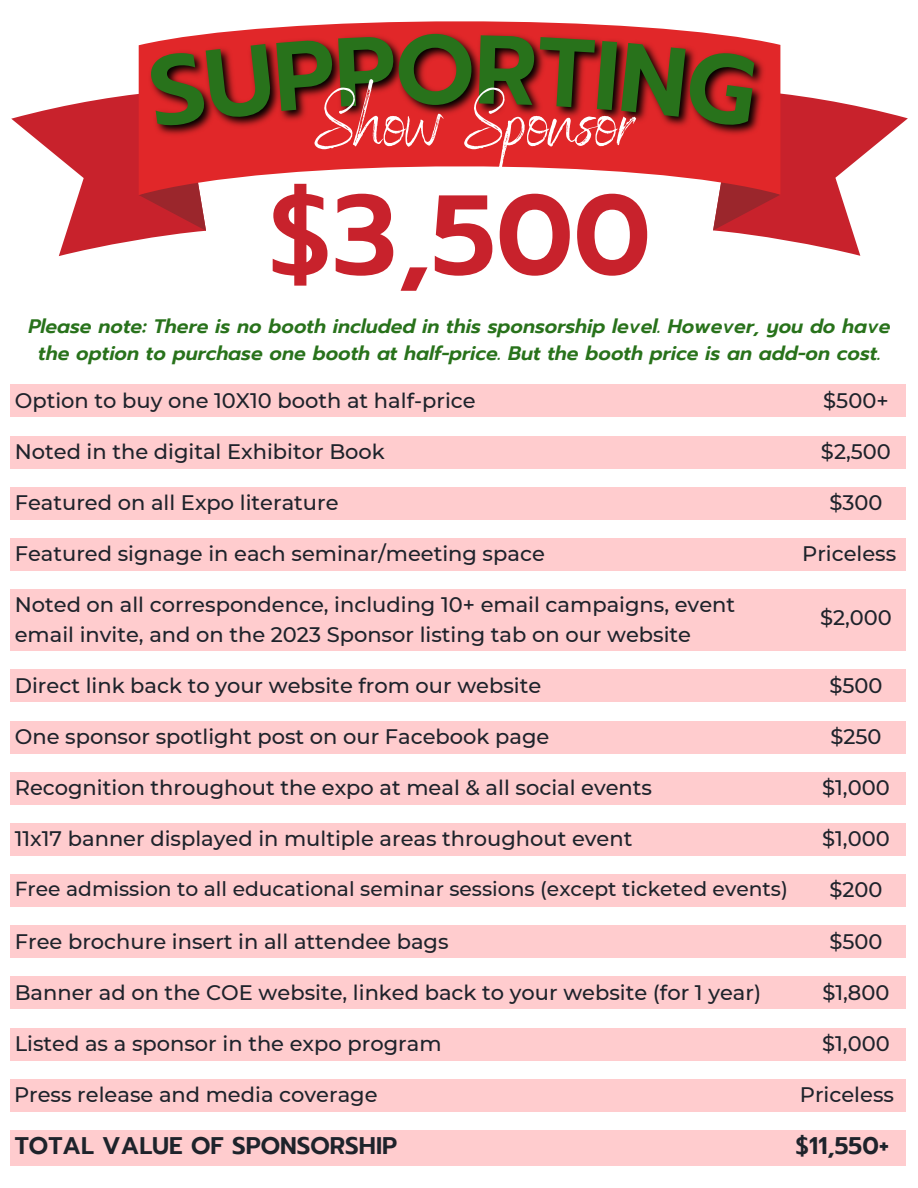
<style>
.page{position:relative;width:918px;height:1188px;background:#fff}
.page>*{position:absolute;margin:0;border:0;box-sizing:border-box;transform-origin:0 0}
.t1{font:600 112.5px "Prompt";color:#c8222c}
.t2{font:75.15px "Benedict";color:#fff}
.t3{font:600 24px "Prompt";color:#1e232b}
.t4{font:500 21px "Montserrat";color:#1e232b}
.t5{font:500 20.25px "Montserrat";color:#1e232b}
.t6{font:italic 600 19.5px "Prompt";color:#28721b}
</style>
<div class="page">
<img style="left:225px;top:21px;width:489px;height:146px">
<div style="left:11px;top:487px;width:895px;height:32px;background:#ffccce"></div>
<div style="left:11px;top:436px;width:895px;height:32px;background:#ffccce"></div>
<div style="left:11px;top:538px;width:895px;height:33px;background:#ffccce"></div>
<div style="left:11px;top:589px;width:895px;height:62px;background:#ffccce"></div>
<div style="left:11px;top:721px;width:895px;height:32px;background:#ffccce"></div>
<div style="left:11px;top:772px;width:895px;height:33px;background:#ffccce"></div>
<div style="left:11px;top:823px;width:895px;height:33px;background:#ffccce"></div>
<div style="left:11px;top:874px;width:895px;height:33px;background:#ffccce"></div>
<div style="left:11px;top:670px;width:895px;height:32px;background:#ffccce"></div>
<div style="left:11px;top:926px;width:895px;height:32px;background:#ffccce"></div>
<div style="left:11px;top:977px;width:895px;height:32px;background:#ffccce"></div>
<div style="left:11px;top:1028px;width:895px;height:32px;background:#ffccce"></div>
<div style="left:11px;top:1130px;width:895px;height:36px;background:#ffccce"></div>
<div style="left:11px;top:385px;width:895px;height:32px;background:#ffccce"></div>
<div style="left:10px;top:1079px;width:895px;height:33px;background:#ffccce"></div>
<svg style="left:11px;top:32px;width:461px;height:224px"></svg>
<svg style="left:479px;top:34px;width:429px;height:222px"></svg>
<p class="t2" style="left:315px;top:74px;width:321px">Show Sponsor</p>
<p class="t1" style="left:268px;top:151px;width:384px">$3,500</p>
<p class="t6" style="left:28px;top:311px;width:864px">Please note: There is no booth included in this sponsorship level. However, you do have</p>
<p class="t6" style="left:38px;top:338px;width:844px">the option to purchase one booth at half-price. But the booth price is an add-on cost.</p>
<p class="t4" style="left:15px;top:387px;width:462px">Option to buy one 10X10 booth at half-price</p>
<p class="t4" style="left:823px;top:387px;width:67px">$500+</p>
<p class="t4" style="left:15px;top:438px;width:372px">Noted in the digital Exhibitor Book</p>
<p class="t4" style="left:821px;top:438px;width:71px">$2,500</p>
<p class="t4" style="left:15px;top:490px;width:325px">Featured on all Expo literature</p>
<p class="t4" style="left:829px;top:490px;width:55px">$300</p>
<p class="t4" style="left:15px;top:541px;width:532px">Featured signage in each seminar/meeting space</p>
<p class="t4" style="left:802px;top:541px;width:96px">Priceless</p>
<p class="t4" style="left:15px;top:592px;width:722px">Noted on all correspondence, including 10+ email campaigns, event</p>
<p class="t4" style="left:15px;top:621px;width:678px">email invite, and on the 2023 Sponsor listing tab on our website</p>
<p class="t4" style="left:820px;top:604px;width:73px">$2,000</p>
<p class="t4" style="left:15px;top:672px;width:528px">Direct link back to your website from our website</p>
<p class="t4" style="left:829px;top:672px;width:55px">$500</p>
<p class="t4" style="left:15px;top:724px;width:536px">One sponsor spotlight post on our Facebook page</p>
<p class="t4" style="left:830px;top:724px;width:53px">$250</p>
<p class="t4" style="left:15px;top:775px;width:639px">Recognition throughout the expo at meal &amp; all social events</p>
<p class="t4" style="left:822px;top:775px;width:69px">$1,000</p>
<p class="t4" style="left:15px;top:826px;width:619px">11x17 banner displayed in multiple areas throughout event</p>
<p class="t4" style="left:822px;top:826px;width:69px">$1,000</p>
<p class="t5" style="left:15px;top:877px;width:775px">Free admission to all educational seminar sessions (except ticketed events)</p>
<p class="t4" style="left:829px;top:877px;width:55px">$200</p>
<p class="t4" style="left:15px;top:928px;width:435px">Free brochure insert in all attendee bags</p>
<p class="t4" style="left:829px;top:928px;width:55px">$500</p>
<p class="t4" style="left:15px;top:979px;width:748px">Banner ad on the COE website, linked back to your website (for 1 year)</p>
<p class="t4" style="left:822px;top:979px;width:69px">$1,800</p>
<p class="t4" style="left:15px;top:1031px;width:428px">Listed as a sponsor in the expo program</p>
<p class="t4" style="left:822px;top:1031px;width:69px">$1,000</p>
<p class="t4" style="left:14px;top:1082px;width:365px">Press release and media coverage</p>
<p class="t4" style="left:800px;top:1082px;width:96px">Priceless</p>
<p class="t3" style="left:15px;top:1128px;width:384px">TOTAL VALUE OF SPONSORSHIP</p>
<p class="t3" style="left:796px;top:1128px;width:95px">$11,550+</p>
</div>
